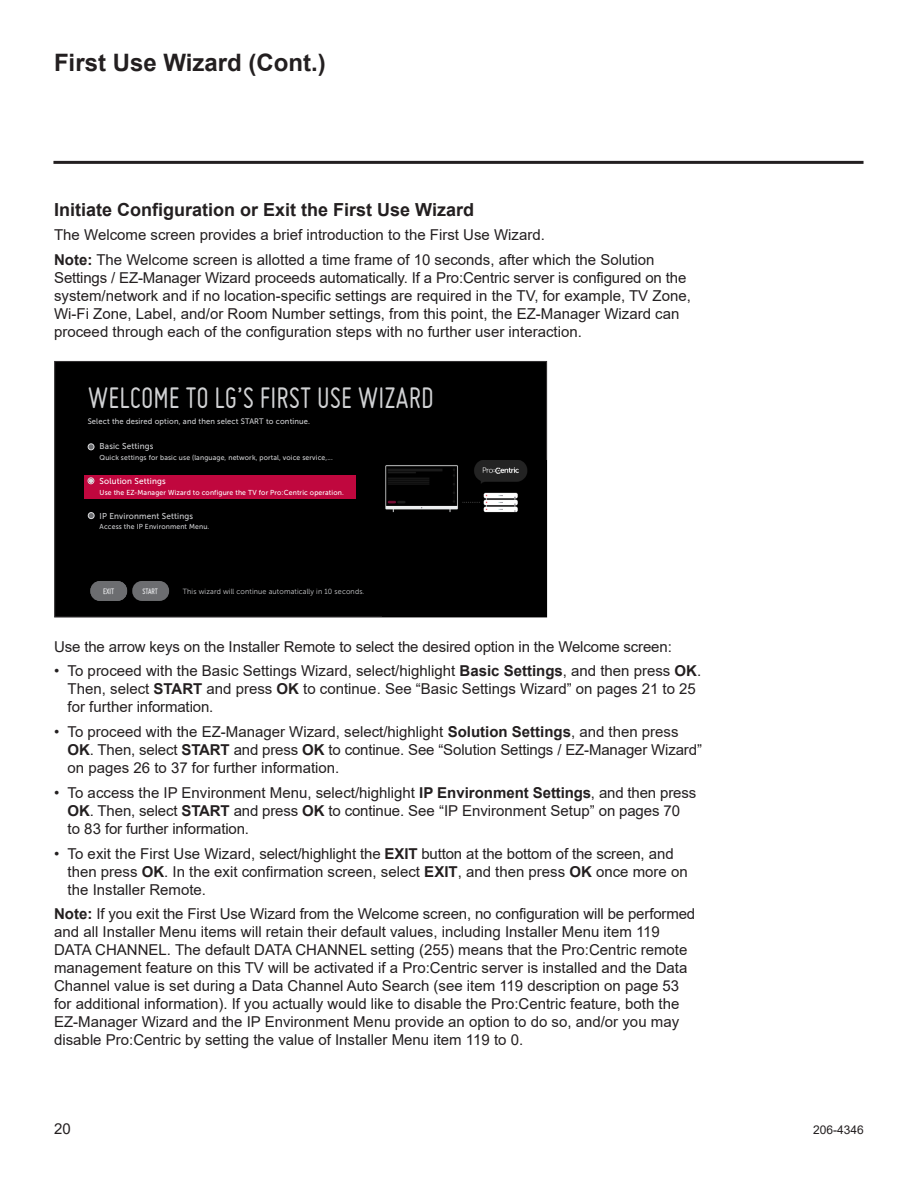
<style>
.page{position:relative;width:918px;height:1188px;background:#fff}
.page>*{position:absolute;margin:0;border:0;box-sizing:border-box;transform-origin:0 0}
.t1{font:32.4px "Miso";color:#d1d2d4;scale:.92 1}
.t2{font:700 24px "Arial";color:#231f20}
.t3{font:700 18px "Arial";color:#231f20}
.t4{font:15px/18px "Arial";color:#231f20}
.t5{font:12px "Arial";color:#231f20}
.t6{font:700 8.7px "Miso";color:#dcdddf;scale:.94 1}
.t7{font:8.55px "Museo Sans 500";letter-spacing:.02em;color:#d1d2d4;scale:.95 1}
.t8{font:8.55px "Museo Sans 500";letter-spacing:.02em;color:#fff;scale:.95 1}
.t9{font:7.95px "Museo Sans 500";letter-spacing:.02em;color:#d1d2d4;scale:.95 1}
.t10{font:7.5px "Museo Sans 300";letter-spacing:.02em;color:#d1d2d4;scale:.95 1}
.t11{font:7.2px "Museo Sans 500";letter-spacing:.02em;color:#d1d2d4;scale:.95 1}
.t12{font:7.2px "Museo Sans 500";letter-spacing:.02em;color:#fff;scale:.95 1}
.s1{font-weight:700}
</style>
<div class="page">
<hr style="left:53px;top:161px;width:811px;height:3px;background:#231f20">
<div style="left:54px;top:361px;width:493px;height:257px;background:#000;border:1px solid #312f30"></div>
<div style="left:84px;top:475px;width:271px;height:24px;background:#c0073e"></div>
<svg style="left:88px;top:444px;width:6px;height:6px"></svg>
<div style="left:88px;top:443px;width:7px;height:7px;border:1px solid #dcdddf;border-radius:50%"></div>
<svg style="left:88px;top:513px;width:6px;height:6px"></svg>
<div style="left:88px;top:512px;width:7px;height:7px;border:1px solid #dcdddf;border-radius:50%"></div>
<div style="left:88px;top:477px;width:6px;height:7px;border:1px solid #dcdddf;border-radius:50%"></div>
<img style="left:382px;top:460px;width:165px;height:157px">
<div style="left:91px;top:581px;width:36px;height:20px;border:2px solid #6c6d70;border-radius:9px"></div>
<div style="left:91px;top:582px;width:35px;height:18px;background:#6c6d70;border-radius:9px"></div>
<div style="left:90px;top:581px;width:37px;height:20px;border:2px solid #6c6d70;border-radius:9px"></div>
<div style="left:133px;top:582px;width:35px;height:18px;background:#6c6d70;border-radius:9px"></div>
<div style="left:132px;top:581px;width:37px;height:20px;border:2px solid #6c6d70;border-radius:9px"></div>
<svg style="left:88px;top:478px;width:6px;height:6px"></svg>
<h2 class="t2" style="left:54px;top:46px;width:273px">First Use Wizard (Cont.)</h2>
<p class="t3" style="left:54px;top:197px;width:421px">Initiate Configuration or Exit the First Use Wizard</p>
<p class="t4" style="left:54px;top:223px;width:602px;line-height:24.8px">The Welcome screen provides a brief introduction to the First Use Wizard.<br><span class="s1">Note:</span> The Welcome screen is allotted a time frame of 10 seconds, after which the Solution</p>
<p class="t4" style="left:54px;top:269px;width:638px">Settings / EZ-Manager Wizard proceeds automatically. If a Pro:Centric server is configured on the system/network and if no location-specific settings are required in the TV, for example, TV Zone, Wi-Fi Zone, Label, and/or Room Number settings, from this point, the EZ-Manager Wizard can proceed through each of the configuration steps with no further user interaction.</p>
<h1 class="t1" style="left:88px;top:379px;width:378px">WELCOME TO LG’S FIRST USE WIZARD</h1>
<p class="t9" style="left:88px;top:417px;width:236px">Select the desired option, and then select START to continue.</p>
<p class="t7" style="left:100px;top:442px;width:58px">Basic Settings</p>
<p class="t11" style="left:100px;top:454px;width:247px">Quick settings for basic use (language, network, portal, voice service,...</p>
<p class="t8" style="left:100px;top:476px;width:71px">Solution Settings</p>
<p class="t12" style="left:100px;top:488px;width:259px">Use the EZ-Manager Wizard to configure the TV for Pro:Centric operation.</p>
<p class="t7" style="left:100px;top:511px;width:100px">IP Environment Settings</p>
<p class="t11" style="left:100px;top:523px;width:117px">Access the IP Environment Menu.</p>
<p class="t6" style="left:103px;top:587px;width:13px">EXIT</p>
<p class="t6" style="left:142px;top:587px;width:18px">START</p>
<p class="t10" style="left:183px;top:588px;width:193px">This wizard will continue automatically in 10 seconds.</p>
<p class="t4" style="left:54px;top:637px;width:619px">Use the arrow keys on the Installer Remote to select the desired option in the Welcome screen:</p>
<p class="t4" style="left:68px;top:662px;width:635px;text-indent:-14px">• To proceed with the Basic Settings Wizard, select/highlight <span class="s1">Basic Settings</span>, and then press <span class="s1">OK</span>.<br>Then, select <span class="s1">START</span> and press <span class="s1">OK</span> to continue. See “Basic Settings Wizard” on pages 21 to 25 for further information.</p>
<p class="t4" style="left:68px;top:723px;width:636px;text-indent:-14px">• To proceed with the EZ-Manager Wizard, select/highlight <span class="s1">Solution Settings</span>, and then press<br><span class="s1">OK</span>. Then, select <span class="s1">START</span> and press <span class="s1">OK</span> to continue. See “Solution Settings / EZ-Manager Wizard” on pages 26 to 37 for further information.</p>
<p class="t4" style="left:68px;top:784px;width:630px;text-indent:-14px">• To access the IP Environment Menu, select/highlight <span class="s1">IP Environment Settings</span>, and then press<br><span class="s1">OK</span>. Then, select <span class="s1">START</span> and press <span class="s1">OK</span> to continue. See “IP Environment Setup” on pages 70 to 83 for further information.</p>
<p class="t4" style="left:68px;top:844px;width:622px;text-indent:-13px">• To exit the First Use Wizard, select/highlight the <span class="s1">EXIT</span> button at the bottom of the screen, and then press <span class="s1">OK</span>. In the exit confirmation screen, select <span class="s1">EXIT</span>, and then press <span class="s1">OK</span> once more on the Installer Remote.</p>
<p class="t4" style="left:54px;top:905px;width:643px"><span class="s1">Note:</span> If you exit the First Use Wizard from the Welcome screen, no configuration will be performed and all Installer Menu items will retain their default values, including Installer Menu item 119<br>DATA CHANNEL. The default DATA CHANNEL setting (255) means that the Pro:Centric remote management feature on this TV will be activated if a Pro:Centric server is installed and the Data Channel value is set during a Data Channel Auto Search (see item 119 description on page 53 for additional information). If you actually would like to disable the Pro:Centric feature, both the EZ-Manager Wizard and the IP Environment Menu provide an option to do so, and/or you may disable Pro:Centric by setting the value of Installer Menu item 119 to 0.</p>
<p class="t4" style="left:54px;top:1119px;width:18px">20</p>
<p class="t5" style="left:813px;top:1122px;width:52px">206-4346</p>
</div>
